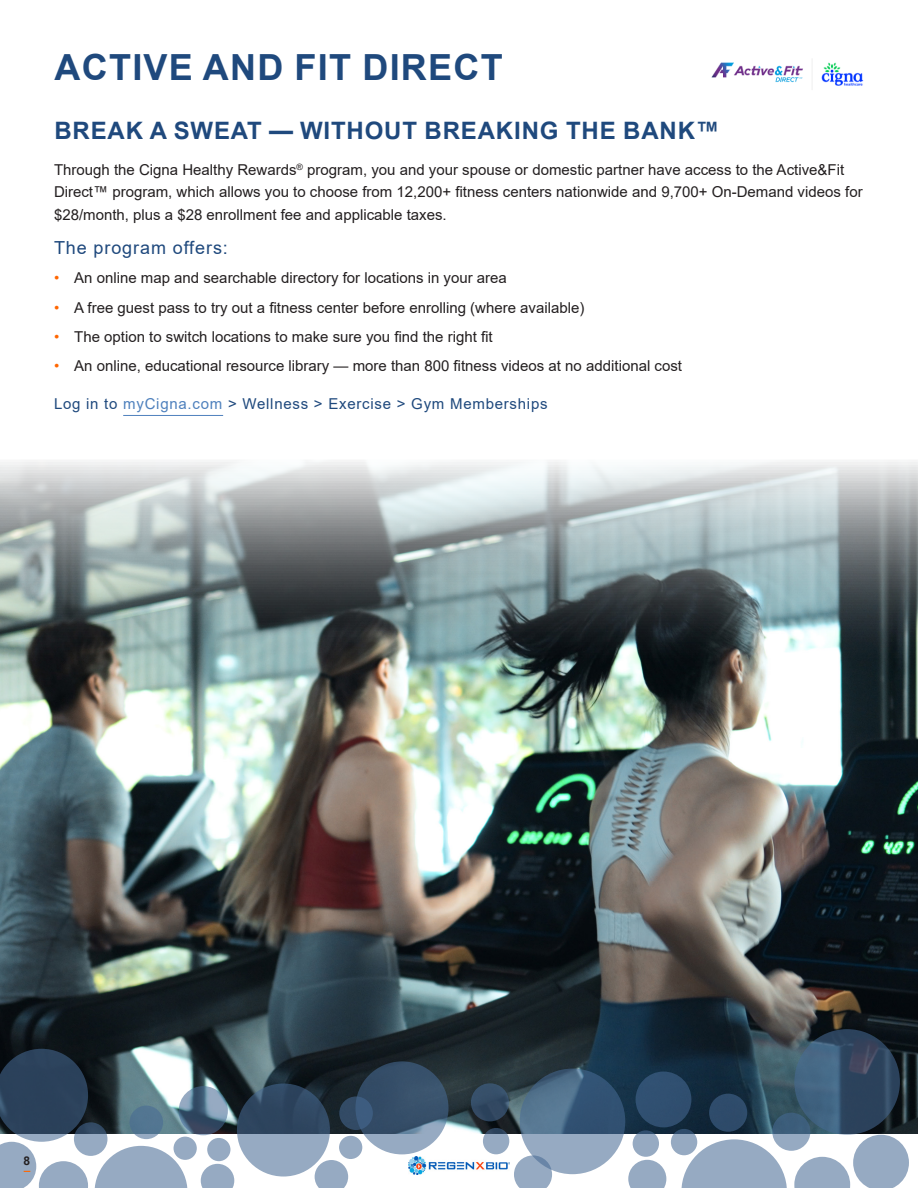
<style>
.page{position:relative;width:918px;height:1188px;background:#fff}
.page>*{position:absolute;margin:0;border:0;box-sizing:border-box;transform-origin:0 0}
.Section_Title{font:700 36px "Arial";letter-spacing:.035em;color:#1f497d}
.Header_1{font:700 24px "Arial";letter-spacing:.035em;color:#1f497d}
.Header_2{font:18px "Arial";letter-spacing:.05em;color:#1f497d}
.Body_Text_Print{font:15px/22.5px "Arial";color:#231f20}
.Header_3{font:15px "Arial";letter-spacing:.05em;color:#1f497d}
.t1{font:700 12px "Arial";color:#231f20}
.s1{color:#f60}
.s2{color:#4f81bd}
</style>
<div class="page">
<hr style="left:123px;top:415px;width:100px;height:1px;background:#4f81bd">
<img style="left:0;top:462px;width:918px;height:672px">
<svg style="left:355px;top:1061px;width:94px;height:93px;background:#4a627c"></svg>
<svg style="left:237px;top:1084px;width:93px;height:93px;background:#5e748d"></svg>
<svg style="left:95px;top:1146px;width:93px;height:42px"></svg>
<svg style="left:339px;top:1096px;width:34px;height:34px"></svg>
<svg style="left:201px;top:1164px;width:33px;height:24px"></svg>
<svg style="left:179px;top:1086px;width:49px;height:49px;background:#5b738c"></svg>
<svg style="left:130px;top:1106px;width:33px;height:33px"></svg>
<svg style="left:74px;top:1122px;width:33px;height:34px"></svg>
<svg style="left:315px;top:1160px;width:33px;height:28px"></svg>
<div style="left:207px;top:1138px;width:23px;height:23px;background:#96aac2;border-radius:50%"></div>
<div style="left:174px;top:1137px;width:23px;height:23px;background:#96aac2;border-radius:50%"></div>
<div style="left:339px;top:1136px;width:23px;height:23px;background:#96aac2;border-radius:50%"></div>
<svg style="left:520px;top:1069px;width:105px;height:105px;background:#5e7a96"></svg>
<svg style="left:681px;top:1139px;width:106px;height:49px"></svg>
<svg style="left:794px;top:1029px;width:106px;height:106px;background:#37516c"></svg>
<div style="left:471px;top:1083px;width:38px;height:38px;background:#344a64;border-radius:50%"></div>
<svg style="left:628px;top:1160px;width:38px;height:28px"></svg>
<div style="left:636px;top:1072px;width:55px;height:55px;background:#305071;border-radius:50%"></div>
<div style="left:709px;top:1094px;width:38px;height:38px;background:#2e4b6a;border-radius:50%"></div>
<svg style="left:772px;top:1113px;width:38px;height:38px"></svg>
<svg style="left:514px;top:1155px;width:38px;height:33px"></svg>
<svg style="left:794px;top:1135px;width:115px;height:53px"></svg>
<svg style="left:633px;top:1130px;width:26px;height:27px"></svg>
<svg style="left:671px;top:1129px;width:26px;height:26px"></svg>
<svg style="left:483px;top:1128px;width:26px;height:26px"></svg>
<img style="left:711px;top:62px;width:153px;height:24px">
<img style="left:408px;top:1157px;width:102px;height:17px">
<svg style="left:0;top:1049px;width:88px;height:139px;background:#607285"></svg>
<p class="Section_Title" style="left:55px;top:42px;width:450px">ACTIVE AND FIT DIRECT</p>
<p class="Header_1" style="left:54px;top:113px;width:667px">BREAK A SWEAT — WITHOUT BREAKING THE BANK™</p>
<p class="Body_Text_Print" style="left:54px;top:158px;width:810px">Through the Cigna Healthy Rewards<sup>®</sup> program, you and your spouse or domestic partner have access to the Active&amp;Fit<br>Direct™ program, which allows you to choose from 12,200+ fitness centers nationwide and 9,700+ On-Demand videos for $28/month, plus a $28 enrollment fee and applicable taxes.</p>
<p class="Header_2" style="left:54px;top:235px;width:175px">The program offers:</p>
<p class="Body_Text_Print" style="left:54px;top:267px;width:454px"><span class="s1">•</span> An online map and searchable directory for locations in your area</p>
<p class="Body_Text_Print" style="left:54px;top:296px;width:532px"><span class="s1">•</span> A free guest pass to try out a fitness center before enrolling (where available)</p>
<p class="Body_Text_Print" style="left:54px;top:325px;width:440px"><span class="s1">•</span> The option to switch locations to make sure you find the right fit</p>
<p class="Body_Text_Print" style="left:54px;top:355px;width:630px"><span class="s1">•</span> An online, educational resource library — more than 800 fitness videos at no additional cost</p>
<p class="Header_3" style="left:54px;top:394px;width:495px">Log in to <span class="s2">myCigna.com</span> &gt; Wellness &gt; Exercise &gt; Gym Memberships</p>
<p class="t1" style="left:24px;top:1153px;width:8px">8</p>
</div>
